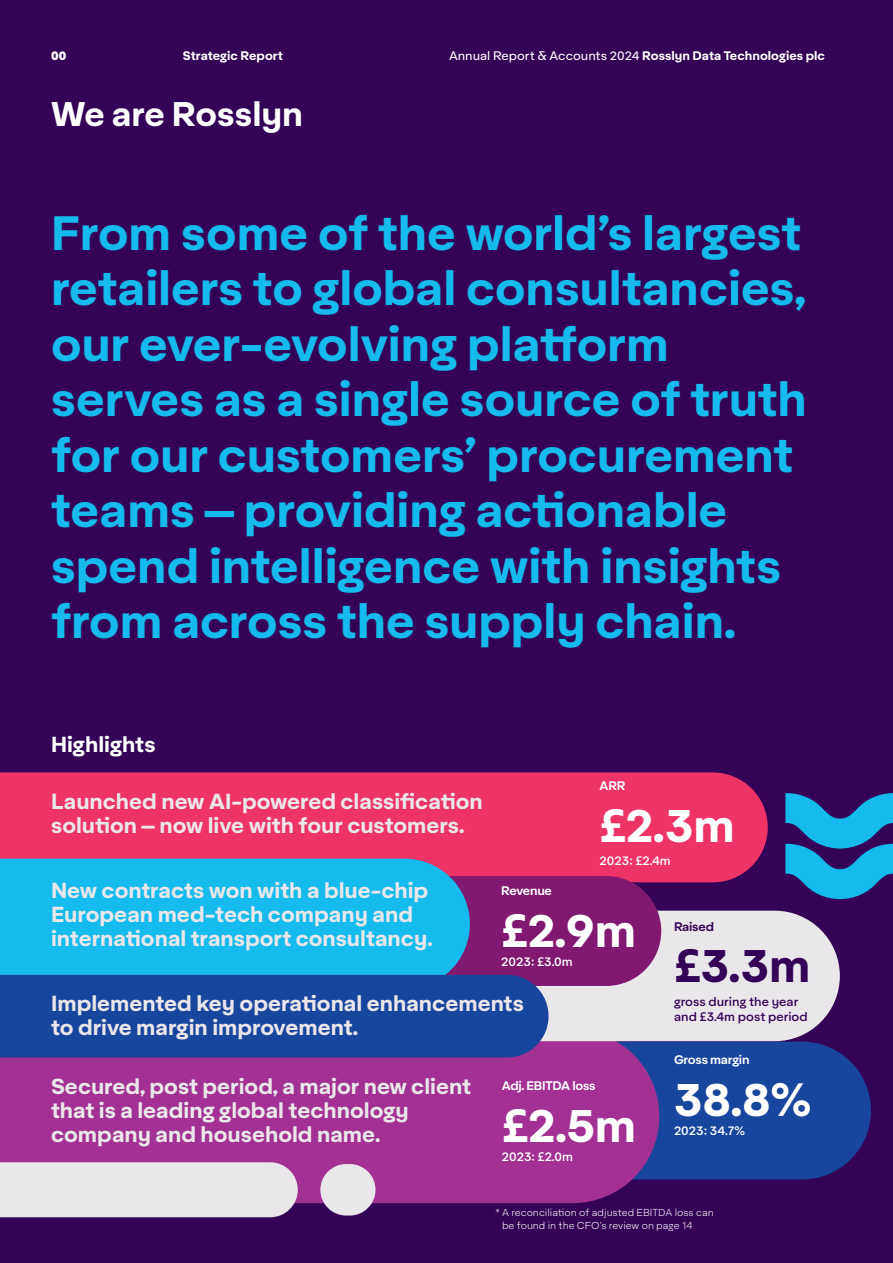
<style>
.page{position:relative;width:893px;height:1263px;background:#340256}
.page>*{position:absolute;margin:0;border:0;box-sizing:border-box;transform-origin:0 0}
.t1{font:700 46.5px/55.5px "Aktifo A";color:#15bbec}
.t2{font:700 45px "Aktifo A";color:#fff}
.t3{font:700 45px "Aktifo A";color:#340256}
.Page_Title{font:700 33px "Aktifo A";color:#fff}
.t4{font:700 21px/24px "Aktifo A";color:#eae7eb}
.t5{font:700 21px "Aktifo A";color:#fff}
.t6{font:700 12px "Aktifo A";color:#fff}
.t7{font:500 12px "Aktifo A";letter-spacing:.005em;color:#fff}
.t8{font:500 12px/15px "Aktifo A";color:#340256}
.t9{font:600 12px "Aktifo A";letter-spacing:-.02em;color:#fff}
.t10{font:600 12px "Aktifo A";letter-spacing:-.02em;color:#340256}
.t11{font:900 12px "Aktifo A";color:#fff}
.Small_print{font:300 9.75px/12.8px "Aktifo A";color:#fff}
.s1{font-weight:400}
</style>
<div class="page">
<svg style="left:659px;top:1042px;width:212px;height:137px;background:#194198"></svg>
<div style="left:0;top:1041px;width:659px;height:162px;background:#a23193"></div>
<div style="left:549px;top:911px;width:291px;height:130px;background:#eae7eb"></div>
<svg style="left:785px;top:793px;width:108px;height:106px"></svg>
<div style="left:0;top:1162px;width:298px;height:55px;background:#eae7eb"></div>
<div style="left:320px;top:1164px;width:55px;height:51px;background:#eae7eb;border-radius:26px"></div>
<div style="left:0;top:772px;width:768px;height:110px;background:#ee3367"></div>
<div style="left:470px;top:876px;width:191px;height:110px;background:#811971"></div>
<div style="left:0;top:859px;width:470px;height:116px;background:#15bbec"></div>
<div style="left:0;top:975px;width:549px;height:82px;background:#18469d"></div>
<p class="t11" style="left:51px;top:47px;width:17px">00</p>
<p class="t6" style="left:183px;top:47px;width:102px">Strategic Report</p>
<p class="t6" style="left:449px;top:47px;width:377px"><span class="s1">Annual Report &amp; Accounts 2024</span> Rosslyn Data Technologies plc</p>
<p class="Page_Title" style="left:51px;top:92px;width:254px">We are Rosslyn</p>
<p class="t1" style="left:51px;top:204px;width:758px">From some of the world’s largest retailers to global consultancies, our ever-evolving platform serves as a single source of truth for our customers’ procurement teams – providing actionable spend intelligence with insights from across the supply chain.</p>
<p class="t5" style="left:51px;top:730px;width:106px">Highlights</p>
<p class="t4" style="left:51px;top:789px;width:433px">Launched new AI-powered classification solution – now live with four customers.</p>
<p class="t9" style="left:600px;top:778px;width:27px">ARR</p>
<p class="t2" style="left:600px;top:795px;width:137px">£2.3m</p>
<p class="t7" style="left:600px;top:853px;width:73px">2023: £2.4m</p>
<p class="t4" style="left:51px;top:878px;width:383px">New contracts won with a blue-chip<br>European med-tech company and international transport consultancy.</p>
<p class="t9" style="left:501px;top:883px;width:52px">Revenue</p>
<p class="t2" style="left:501px;top:900px;width:136px">£2.9m</p>
<p class="t7" style="left:501px;top:954px;width:73px">2023: £3.0m</p>
<p class="t4" style="left:51px;top:991px;width:474px">Implemented key operational enhancements to drive margin improvement.</p>
<p class="t4" style="left:51px;top:1074px;width:421px">Secured, post period, a major new client that is a leading global technology company and household name.</p>
<p class="t9" style="left:502px;top:1078px;width:95px">Adj. EBITDA loss</p>
<p class="t2" style="left:502px;top:1095px;width:136px">£2.5m</p>
<p class="t7" style="left:502px;top:1149px;width:73px">2023: £2.0m</p>
<p class="t10" style="left:674px;top:918px;width:41px">Raised</p>
<p class="t3" style="left:674px;top:935px;width:138px">£3.3m</p>
<p class="t8" style="left:674px;top:994px;width:135px">gross during the year and £3.4m post period</p>
<p class="t9" style="left:674px;top:1051px;width:77px">Gross margin</p>
<p class="t2" style="left:674px;top:1069px;width:139px">38.8%</p>
<p class="t7" style="left:674px;top:1123px;width:73px">2023: 34.7%</p>
<p class="Small_print" style="left:502px;top:1206px;width:213px;text-indent:-7px">* A reconciliation of adjusted EBITDA loss can be found in the CFO’s review on page 14</p>
</div>
